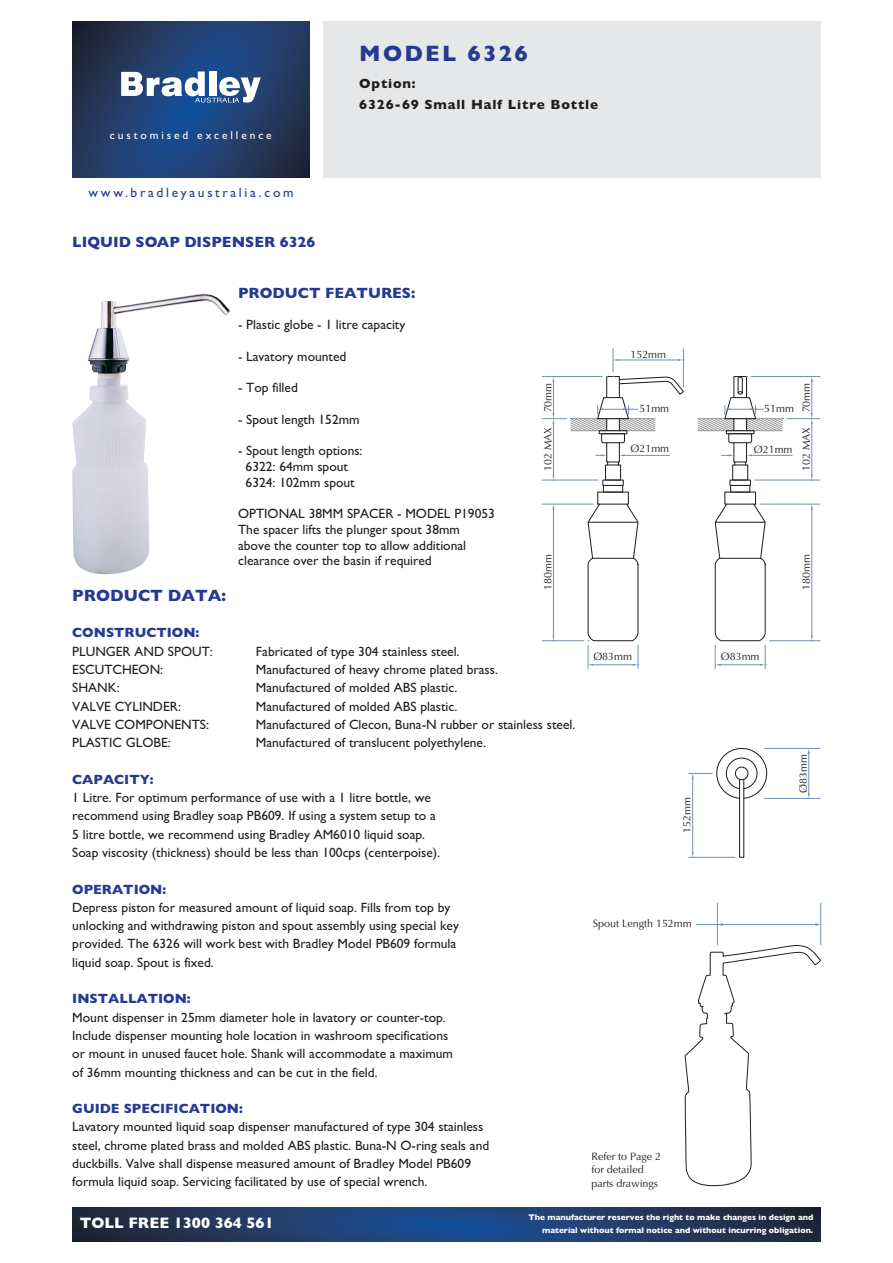
<style>
.page{position:relative;width:893px;height:1263px;background:#fff}
.page>*{position:absolute;margin:0;border:0;box-sizing:border-box;transform-origin:0 0}
.t1{font:700 22.5px "Gill Sans";letter-spacing:.1em;color:#253b92}
.t2{font:700 16.5px "Gill Sans";color:#253b92}
.t3{font:700 15.3px "Gill Sans";color:#fff}
.t4{font:700 15px "Gill Sans";color:#253b92}
.t5{font:13.5px/18.3px "Gill Sans";color:#231f20}
.t6{font:700 13.5px/21px "Gill Sans";letter-spacing:.06em;color:#231f20}
.t7{font:13.5px "Gill Sans";letter-spacing:.2em;color:#253b92}
.t8{font:11.55px "Gill Sans";letter-spacing:.25em;color:#fff}
.t9{font:10.65px/13.4px "Optima";color:#231f20}
.t10{font:700 8.25px "Gill Sans";color:#fff}
.s1{font-weight:700;color:#253b92}
</style>
<div class="page">
<hr style="left:760px;top:504px;width:60px;height:1px;background:#7190b8">
<hr style="left:770px;top:640px;width:50px;height:1px;background:#7190b8">
<hr style="left:811px;top:508px;width:1px;height:129px;background:#7190b8">
<div style="left:730px;top:485px;width:20px;height:8px;border:1px solid #231f20"></div>
<svg style="left:729px;top:479px;width:22px;height:7px"></svg>
<hr style="left:751px;top:376px;width:69px;height:1px;background:#7190b8">
<hr style="left:811px;top:380px;width:1px;height:35px;background:#7190b8">
<hr style="left:787px;top:418px;width:33px;height:1px;background:#7190b8">
<hr style="left:755px;top:480px;width:65px;height:1px;background:#7190b8">
<hr style="left:811px;top:423px;width:1px;height:53px;background:#7190b8">
<svg style="left:811px;top:413px;width:2px;height:11px"></svg>
<div style="left:733px;top:442px;width:14px;height:20px;border:1px solid #231f20"></div>
<div style="left:732px;top:464px;width:16px;height:16px;border:1px solid #231f20"></div>
<hr style="left:750px;top:455px;width:42px;height:1px;background:#7190b8">
<svg style="left:721px;top:454px;width:13px;height:2px"></svg>
<svg style="left:714px;top:503px;width:52px;height:165px"></svg>
<svg style="left:698px;top:376px;width:85px;height:68px"></svg>
<hr style="left:542px;top:504px;width:51px;height:1px;background:#7190b8">
<hr style="left:542px;top:640px;width:42px;height:1px;background:#7190b8">
<hr style="left:553px;top:508px;width:1px;height:129px;background:#7190b8">
<div style="left:597px;top:492px;width:32px;height:13px;border:1px solid #231f20"></div>
<div style="left:603px;top:485px;width:20px;height:8px;border:1px solid #231f20"></div>
<svg style="left:602px;top:479px;width:22px;height:7px"></svg>
<div style="left:606px;top:442px;width:14px;height:20px;border:1px solid #231f20"></div>
<div style="left:605px;top:464px;width:16px;height:16px;border:1px solid #231f20"></div>
<hr style="left:623px;top:455px;width:46px;height:1px;background:#7190b8">
<svg style="left:596px;top:454px;width:11px;height:2px"></svg>
<hr style="left:542px;top:480px;width:56px;height:1px;background:#7190b8">
<hr style="left:553px;top:423px;width:1px;height:53px;background:#7190b8">
<svg style="left:587px;top:503px;width:52px;height:165px"></svg>
<svg style="left:542px;top:349px;width:143px;height:95px"></svg>
<div style="left:739px;top:779px;width:5px;height:79px;border:1px solid #231f20"></div>
<hr style="left:764px;top:748px;width:56px;height:1px;background:#7190b8">
<hr style="left:764px;top:798px;width:56px;height:1px;background:#7190b8">
<hr style="left:808px;top:752px;width:1px;height:42px;background:#7190b8">
<hr style="left:689px;top:857px;width:46px;height:1px;background:#7190b8">
<hr style="left:692px;top:777px;width:1px;height:76px;background:#7190b8">
<svg style="left:689px;top:747px;width:79px;height:52px"></svg>
<hr style="left:717px;top:903px;width:1px;height:42px;background:#7190b8">
<hr style="left:820px;top:903px;width:1px;height:42px;background:#7190b8">
<svg style="left:684px;top:912px;width:137px;height:274px"></svg>
<img style="left:72px;top:294px;width:158px;height:280px">
<div style="left:323px;top:21px;width:498px;height:157px;background:#e6e7e8"></div>
<svg style="left:72px;top:1208px;width:749px;height:34px;background:#203a64"></svg>
<svg style="left:72px;top:21px;width:238px;height:157px;background:#213c67"></svg>
<svg style="left:121px;top:71px;width:140px;height:32px"></svg>
<p class="t8" style="left:110px;top:131px;width:163px">customised excellence</p>
<p class="t7" style="left:89px;top:188px;width:206px">www.bradleyaustralia.com</p>
<p class="t1" style="left:359px;top:46px;width:170px">MODEL 6326</p>
<p class="t6" style="left:359px;top:74px;width:240px">Option:<br>6326-69 Small Half Litre Bottle</p>
<p class="t4" style="left:72px;top:236px;width:245px">LIQUID SOAP DISPENSER 6326</p>
<p class="t4" style="left:238px;top:287px;width:179px">PRODUCT FEATURES:</p>
<p class="t5" style="left:238px;top:317px;width:169px">- Plastic globe - 1 litre capacity</p>
<p class="t5" style="left:238px;top:348px;width:110px">- Lavatory mounted</p>
<p class="t5" style="left:238px;top:380px;width:61px">- Top filled</p>
<p class="t5" style="left:238px;top:411px;width:123px">- Spout length 152mm</p>
<p class="t5" style="left:238px;top:444px;width:126px;line-height:15.8px;text-align:center">- Spout length options:<br>6322: 64mm spout<br>6324: 102mm spout</p>
<p class="t5" style="left:238px;top:507px;width:258px;line-height:15.8px">OPTIONAL 38MM SPACER - MODEL P19053<br>The spacer lifts the plunger spout 38mm above the counter top to allow additional clearance over the basin if required</p>
<p class="t2" style="left:72px;top:589px;width:155px">PRODUCT DATA:</p>
<p class="t5" style="left:72px;top:625px;width:142px"><span class="s1">CONSTRUCTION:<br></span>PLUNGER AND SPOUT:</p>
<p class="t5" style="left:256px;top:643px;width:205px">Fabricated of type 304 stainless steel.</p>
<p class="t9" style="left:542px;top:412px;width:31px;rotate:-90deg">70mm</p>
<p class="t9" style="left:542px;top:471px;width:46px;rotate:-90deg">102 MAX</p>
<p class="t9" style="left:542px;top:590px;width:37px;rotate:-90deg">180mm</p>
<p class="t5" style="left:72px;top:662px;width:92px">ESCUTCHEON:</p>
<p class="t5" style="left:256px;top:662px;width:244px">Manufactured of heavy chrome plated brass.</p>
<p class="t5" style="left:72px;top:680px;width:49px">SHANK:</p>
<p class="t5" style="left:256px;top:680px;width:203px">Manufactured of molded ABS plastic.</p>
<p class="t5" style="left:72px;top:698px;width:110px">VALVE CYLINDER:</p>
<p class="t5" style="left:256px;top:698px;width:203px">Manufactured of molded ABS plastic.</p>
<p class="t5" style="left:72px;top:717px;width:138px">VALVE COMPONENTS:</p>
<p class="t5" style="left:256px;top:717px;width:321px">Manufactured of Clecon, Buna-N rubber or stainless steel.</p>
<p class="t5" style="left:72px;top:735px;width:100px">PLASTIC GLOBE:</p>
<p class="t5" style="left:256px;top:735px;width:232px">Manufactured of translucent polyethylene.</p>
<p class="t5" style="left:72px;top:771px;width:369px"><span class="s1">CAPACITY:<br></span>1 Litre. For optimum performance of use with a 1 litre bottle, we recommend using Bradley soap PB609. If using a system setup to a 5 litre bottle, we recommend using Bradley AM6010 liquid soap.<br>Soap viscosity (thickness) should be less than 100cps (centerpoise).</p>
<p class="t5" style="left:72px;top:881px;width:388px"><span class="s1">OPERATION:<br></span>Depress piston for measured amount of liquid soap. Fills from top by unlocking and withdrawing piston and spout assembly using special key provided. The 6326 will work best with Bradley Model PB609 formula liquid soap. Spout is fixed.</p>
<p class="t5" style="left:72px;top:991px;width:382px"><span class="s1">INSTALLATION:<br></span>Mount dispenser in 25mm diameter hole in lavatory or counter-top.<br>Include dispenser mounting hole location in washroom specifications or mount in unused faucet hole. Shank will accommodate a maximum of 36mm mounting thickness and can be cut in the field.</p>
<p class="t5" style="left:72px;top:1101px;width:419px"><span class="s1">GUIDE SPECIFICATION:<br></span>Lavatory mounted liquid soap dispenser manufactured of type 304 stainless steel, chrome plated brass and molded ABS plastic. Buna-N O-ring seals and duckbills. Valve shall dispense measured amount of Bradley Model PB609 formula liquid soap. Servicing facilitated by use of special wrench.</p>
<p class="t9" style="left:630px;top:349px;width:37px">152mm</p>
<p class="t9" style="left:639px;top:402px;width:31px">51mm</p>
<p class="t9" style="left:630px;top:443px;width:40px">Ø21mm</p>
<p class="t9" style="left:593px;top:651px;width:40px">Ø83mm</p>
<p class="t9" style="left:681px;top:833px;width:37px;rotate:-90deg">152mm</p>
<p class="t9" style="left:593px;top:917px;width:100px">Spout Length 152mm</p>
<p class="t9" style="left:591px;top:1150px;width:71px">Refer to Page 2 for detailed parts drawings</p>
<p class="t9" style="left:764px;top:402px;width:31px">51mm</p>
<p class="t9" style="left:754px;top:443px;width:40px">Ø21mm</p>
<p class="t9" style="left:800px;top:412px;width:31px;rotate:-90deg">70mm</p>
<p class="t9" style="left:800px;top:471px;width:46px;rotate:-90deg">102 MAX</p>
<p class="t9" style="left:721px;top:651px;width:40px">Ø83mm</p>
<p class="t9" style="left:801px;top:590px;width:37px;rotate:-90deg">180mm</p>
<p class="t9" style="left:798px;top:793px;width:40px;rotate:-90deg">Ø83mm</p>
<p class="t3" style="left:80px;top:1217px;width:195px">TOLL FREE 1300 364 561</p>
<p class="t10" style="left:529px;top:1214px;width:286px">The manufacturer reserves the right to make changes in design and</p>
<p class="t10" style="left:542px;top:1227px;width:273px">material without formal notice and without incurring obligation.</p>
</div>
